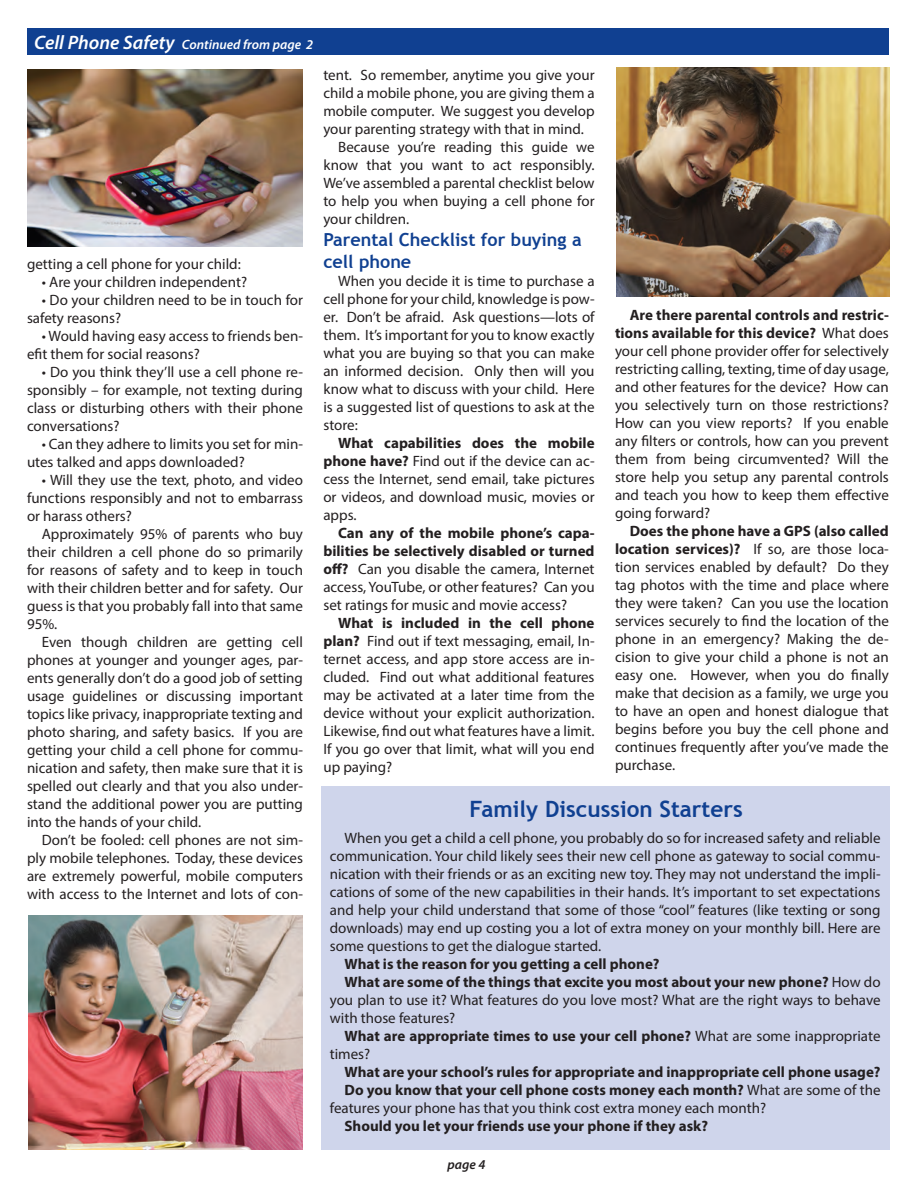
<style>
.page{position:relative;width:918px;height:1188px;background:#fff}
.page>*{position:absolute;margin:0;border:0;box-sizing:border-box;transform-origin:0 0}
.t1{font:700 22.5px "Trebuchet MS";color:#104091}
.t2{font:700 18px/21.6px "Trebuchet MS";color:#104091}
.t3{font:15px/18px "Myriad Pro";color:#231f20;text-align:justify}
.t4{font:700 15px "Myriad Pro";color:#231f20}
.t5{font:italic 600 13.5px "Myriad Pro";color:#fff}
.t6{font:italic 600 13.5px "Myriad Pro";color:#231f20}
.s1{font-size:19.5px}
.s2{font-weight:700}
.s3{font-weight:400}
</style>
<div class="page">
<div style="left:322px;top:786px;width:568px;height:364px;background:#cfd5eb"></div>
<img style="left:617px;top:67px;width:273px;height:229px">
<img style="left:28px;top:915px;width:275px;height:235px">
<img style="left:27px;top:70px;width:276px;height:176px">
<div style="left:27px;top:28px;width:862px;height:27px;background:#104091"></div>
<p class="t5" style="left:34px;top:36px;width:281px"><span class="s1">Cell Phone Safety</span> Continued from page 2</p>
<p class="t3" style="left:27px;top:255px;width:215px">getting a cell phone for your child:</p>
<p class="t3" style="left:42px;top:273px;width:207px">• Are your children independent?</p>
<p class="t3" style="left:27px;top:291px;width:277px;text-indent:15px">• Do your children need to be in touch for safety reasons?</p>
<p class="t3" style="left:27px;top:327px;width:277px;text-indent:15px">• Would having easy access to friends ben&shy;efit them for social reasons?</p>
<p class="t3" style="left:27px;top:363px;width:278px;text-indent:15px">• Do you think they’ll use a cell phone re&shy;sponsibly – for example, not texting during class or disturbing others with their phone conversations?</p>
<p class="t3" style="left:27px;top:435px;width:277px;text-indent:15px">• Can they adhere to limits you set for min&shy;utes talked and apps downloaded?</p>
<p class="t3" style="left:27px;top:471px;width:278px;text-indent:15px">• Will they use the text, photo, and video functions responsibly and not to embarrass or harass others?</p>
<p class="t3" style="left:27px;top:525px;width:278px;text-indent:15px">Approximately 95% of parents who buy their children a cell phone do so primarily for reasons of safety and to keep in touch with their children better and for safety. Our guess is that you probably fall into that same 95%.</p>
<p class="t3" style="left:27px;top:633px;width:278px;text-indent:15px">Even though children are getting cell phones at younger and younger ages, par&shy;ents generally don’t do a good job of setting usage guidelines or discussing important topics like privacy, inappropriate texting and photo sharing, and safety basics. If you are getting your child a cell phone for commu&shy;nication and safety, then make sure that it is spelled out clearly and that you also under&shy;stand the additional power you are putting into the hands of your child.</p>
<p class="t3" style="left:27px;top:831px;width:278px;text-indent:15px">Don’t be fooled: cell phones are not sim&shy;ply mobile telephones. Today, these devices are extremely powerful, mobile computers with access to the Internet and lots of con-</p>
<p class="t3" style="left:323px;top:66px;width:273px">tent. So remember, anytime you give your</p>
<p class="t3" style="left:323px;top:84px;width:273px">child a mobile phone, you are giving them a</p>
<p class="t3" style="left:323px;top:102px;width:273px">mobile computer. We suggest you develop</p>
<p class="t3" style="left:323px;top:120px;width:262px">your parenting strategy with that in mind.</p>
<p class="t3" style="left:338px;top:138px;width:258px">Because you’re reading this guide we</p>
<p class="t3" style="left:323px;top:156px;width:273px">know that you want to act responsibly.</p>
<p class="t3" style="left:323px;top:174px;width:273px">We’ve assembled a parental checklist below</p>
<p class="t3" style="left:323px;top:192px;width:273px">to help you when buying a cell phone for</p>
<p class="t3" style="left:323px;top:210px;width:87px">your children.</p>
<p class="t2" style="left:323px;top:229px;width:260px">Parental Checklist for buying a cell phone</p>
<p class="t3" style="left:323px;top:271px;width:273px;text-indent:15px">When you decide it is time to purchase a cell phone for your child, knowledge is pow&shy;er. Don’t be afraid. Ask questions—lots of them. It’s important for you to know exactly what you are buying so that you can make an informed decision. Only then will you know what to discuss with your child. Here is a suggested list of questions to ask at the store:</p>
<p class="t3" style="left:323px;top:433px;width:273px;text-indent:15px"><span class="s2">What capabilities does the mobile phone have?</span> Find out if the device can ac&shy;cess the Internet, send email, take pictures or videos, and download music, movies or apps.</p>
<p class="t3" style="left:323px;top:523px;width:273px;text-indent:15px"><span class="s2">Can any of the mobile phone’s capa&shy;bilities be selectively disabled or turned off?</span> Can you disable the camera, Internet access, YouTube, or other features? Can you set ratings for music and movie access?</p>
<p class="t3" style="left:323px;top:613px;width:273px;text-indent:15px"><span class="s2">What is included in the cell phone plan?</span> Find out if text messaging, email, In&shy;ternet access, and app store access are in&shy;cluded. Find out what additional features may be activated at a later time from the device without your explicit authorization.<br>Likewise, find out what features have a limit.<br>If you go over that limit, what will you end up paying?</p>
<p class="t3" style="left:615px;top:306px;width:275px;text-indent:15px"><span class="s2">Are there parental controls and restric&shy;tions available for this device?</span> What does your cell phone provider offer for selectively restricting calling, texting, time of day usage, and other features for the device? How can you selectively turn on those restrictions?<br>How can you view reports? If you enable any filters or controls, how can you prevent them from being circumvented? Will the store help you setup any parental controls and teach you how to keep them effective going forward?</p>
<p class="t3" style="left:615px;top:522px;width:275px;text-indent:15px"><span class="s2">Does the phone have a GPS (also called location services)?</span> If so, are those loca&shy;tion services enabled by default? Do they tag photos with the time and place where they were taken? Can you use the location services securely to find the location of the phone in an emergency? Making the de&shy;cision to give your child a phone is not an easy one. However, when you do finally make that decision as a family, we urge you to have an open and honest dialogue that begins before you buy the cell phone and continues frequently after you’ve made the purchase.</p>
<h1 class="t1" style="left:469px;top:795px;width:275px">Family Discussion Starters</h1>
<p class="t3" style="left:330px;top:829px;width:552px;text-indent:15px">When you get a child a cell phone, you probably do so for increased safety and reliable communication. Your child likely sees their new cell phone as gateway to social commu&shy;nication with their friends or as an exciting new toy. They may not understand the impli&shy;cations of some of the new capabilities in their hands. It’s important to set expectations and help your child understand that some of those “cool” features (like texting or song downloads) may end up costing you a lot of extra money on your monthly bill. Here are some questions to get the dialogue started.</p>
<p class="t4" style="left:345px;top:954px;width:316px">What is the reason for you getting a cell phone?</p>
<p class="t4" style="left:345px;top:972px;width:537px">What are some of the things that excite you most about your new phone? <span class="s3">How do</span></p>
<p class="t3" style="left:330px;top:991px;width:552px">you plan to use it? What features do you love most? What are the right ways to behave</p>
<p class="t3" style="left:330px;top:1009px;width:127px">with those features?</p>
<p class="t4" style="left:345px;top:1026px;width:537px">What are appropriate times to use your cell phone? <span class="s3">What are some inappropriate</span></p>
<p class="t3" style="left:330px;top:1045px;width:42px">times?</p>
<p class="t4" style="left:345px;top:1062px;width:538px">What are your school’s rules for appropriate and inappropriate cell phone usage?</p>
<p class="t4" style="left:345px;top:1080px;width:537px">Do you know that your cell phone costs money each month? <span class="s3">What are some of the</span></p>
<p class="t3" style="left:330px;top:1099px;width:438px">features your phone has that you think cost extra money each month?</p>
<p class="t4" style="left:345px;top:1116px;width:365px">Should you let your friends use your phone if they ask?</p>
<p class="t6" style="left:447px;top:1156px;width:39px">page 4</p>
</div>
